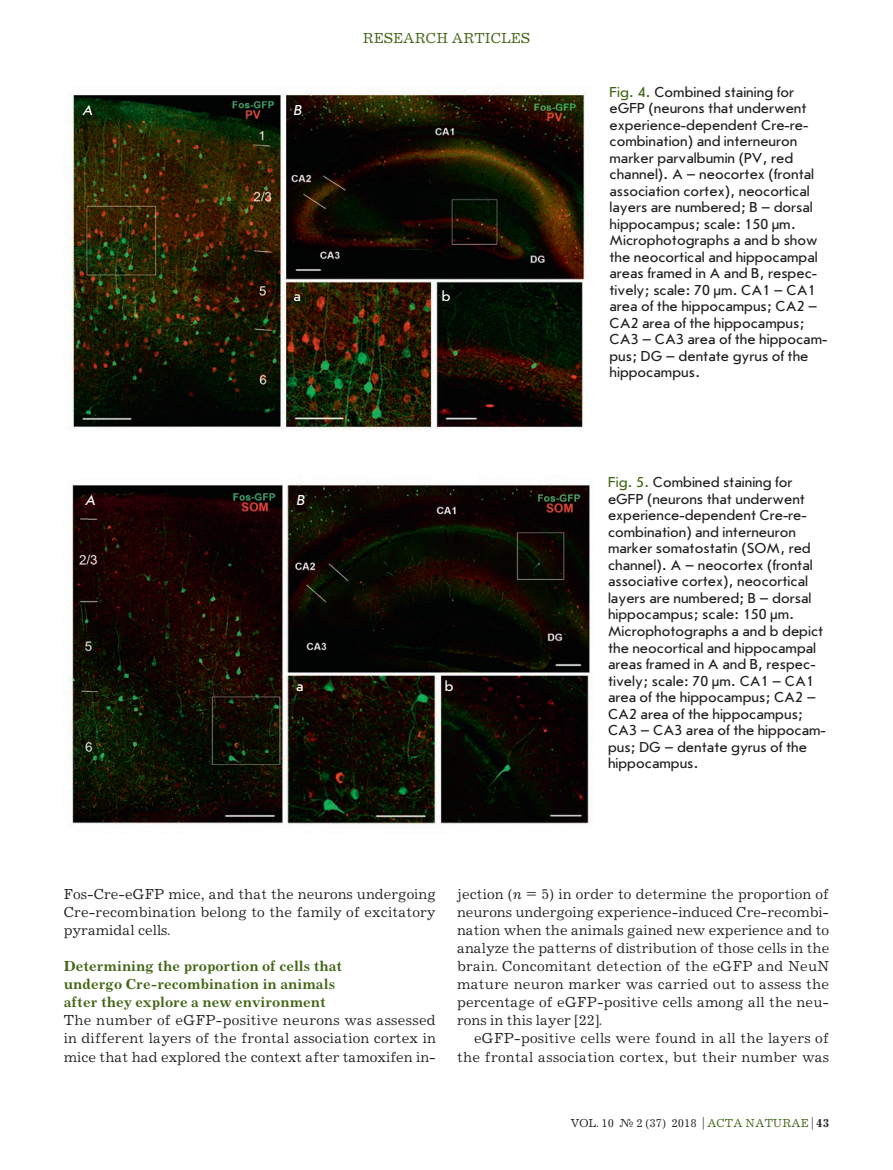
<style>
.page{position:relative;width:893px;height:1170px;background:#fff}
.page>*{position:absolute;margin:0;border:0;box-sizing:border-box;transform-origin:0 0}
.Подпись_Фото{font:15px/16.5px "Journal Sans C";color:#231f20}
.Текст_без_Отступа{font:15px/18px "Journal C";color:#231f20;text-align:justify}
.Текст{font:15px/18px "Journal C";letter-spacing:.015em;color:#231f20;text-align:justify}
.subhead2{font:700 15px/18px "Journal C";color:#426616}
.t1{font:15px "Journal C";color:#426616}
.Подпись_Фото-2{font:italic 15px "Journal Sans C";color:#fff}
.Подпись_Фото-3{font:15px "Journal Sans C";color:#fff}
.t2{font:12px "Journal C";color:#231f20}
.s1{color:#426616}
.s2{font-style:italic}
.s3{font-weight:700}
</style>
<div class="page">
<img style="left:69px;top:85px;width:519px;height:346px">
<img style="left:68px;top:481px;width:524px;height:346px">
<p class="Подпись_Фото-2" style="left:82px;top:102px;width:11px">А</p>
<p class="Подпись_Фото-2" style="left:294px;top:102px;width:10px">B</p>
<p class="t1" style="left:363px;top:31px;width:169px">RESEARCH ARTICLES</p>
<p class="Подпись_Фото-3" style="left:293px;top:288px;width:9px">а</p>
<p class="Подпись_Фото-3" style="left:442px;top:288px;width:10px">b</p>
<p class="Подпись_Фото-2" style="left:85px;top:492px;width:11px">А</p>
<p class="Подпись_Фото-2" style="left:296px;top:492px;width:10px">B</p>
<p class="Подпись_Фото-3" style="left:296px;top:678px;width:9px">а</p>
<p class="Подпись_Фото-3" style="left:445px;top:678px;width:10px">b</p>
<p class="Подпись_Фото" style="left:609px;top:84px;width:219px"><span class="s1">Fig. 4.</span> Combined staining for eGFP (neurons that underwent experience-dependent Cre-re&shy;combination) and interneuron marker parvalbumin (PV, red channel). A – neocortex (frontal association cortex), neocortical layers are numbered; B – dorsal hippocampus; scale: 150 µm.<br>Microphotographs a and b show the neocortical and hippocampal areas framed in A and B, respec&shy;tively; scale: 70 µm. CA1 – CA1 area of the hippocampus; CA2 –<br>CA2 area of the hippocampus;<br>CA3 – CA3 area of the hippocam&shy;pus; DG – dentate gyrus of the hippocampus.</p>
<p class="Подпись_Фото" style="left:608px;top:474px;width:219px"><span class="s1">Fig. 5.</span> Combined staining for eGFP (neurons that underwent experience-dependent Cre-re&shy;combination) and interneuron marker somatostatin (SOM, red channel). A – neocortex (frontal associative cortex), neocortical layers are numbered; B – dorsal hippocampus; scale: 150 µm.<br>Microphotographs a and b depict the neocortical and hippocampal areas framed in A and B, respec&shy;tively; scale: 70 µm. CA1 – CA1 area of the hippocampus; CA2 –<br>CA2 area of the hippocampus;<br>CA3 – CA3 area of the hippocam&shy;pus; DG – dentate gyrus of the hippocampus.</p>
<p class="Текст" style="left:64px;top:885px;width:374px">Fos-Cre-eGFP mice, and that the neurons undergoing Cre-recombination belong to the family of excitatory pyramidal cells.</p>
<p class="subhead2" style="left:64px;top:957px;width:280px">Determining the proportion of cells that undergo Cre-recombination in animals after they explore a new environment</p>
<p class="Текст_без_Отступа" style="left:64px;top:1011px;width:374px">The number of eGFP-positive neurons was assessed in different layers of the frontal association cortex in mice that had explored the context after tamoxifen in-</p>
<p class="Текст_без_Отступа" style="left:457px;top:885px;width:374px">jection (<span class="s2">n</span> = 5) in order to determine the proportion of neurons undergoing experience-induced Cre-recombi&shy;nation when the animals gained new experience and to analyze the patterns of distribution of those cells in the brain. Concomitant detection of the eGFP and NeuN mature neuron marker was carried out to assess the percentage of eGFP-positive cells among all the neu&shy;rons in this layer [22].</p>
<p class="Текст" style="left:457px;top:1029px;width:374px;text-align:right">eGFP-positive cells were found in all the layers of the frontal association cortex, but their number was</p>
<p class="t2" style="left:570px;top:1116px;width:260px">VOL. 10 № 2 (37) 2018 | <span class="s1">ACTA NATURAE</span> | <span class="s3">43</span></p>
</div>
